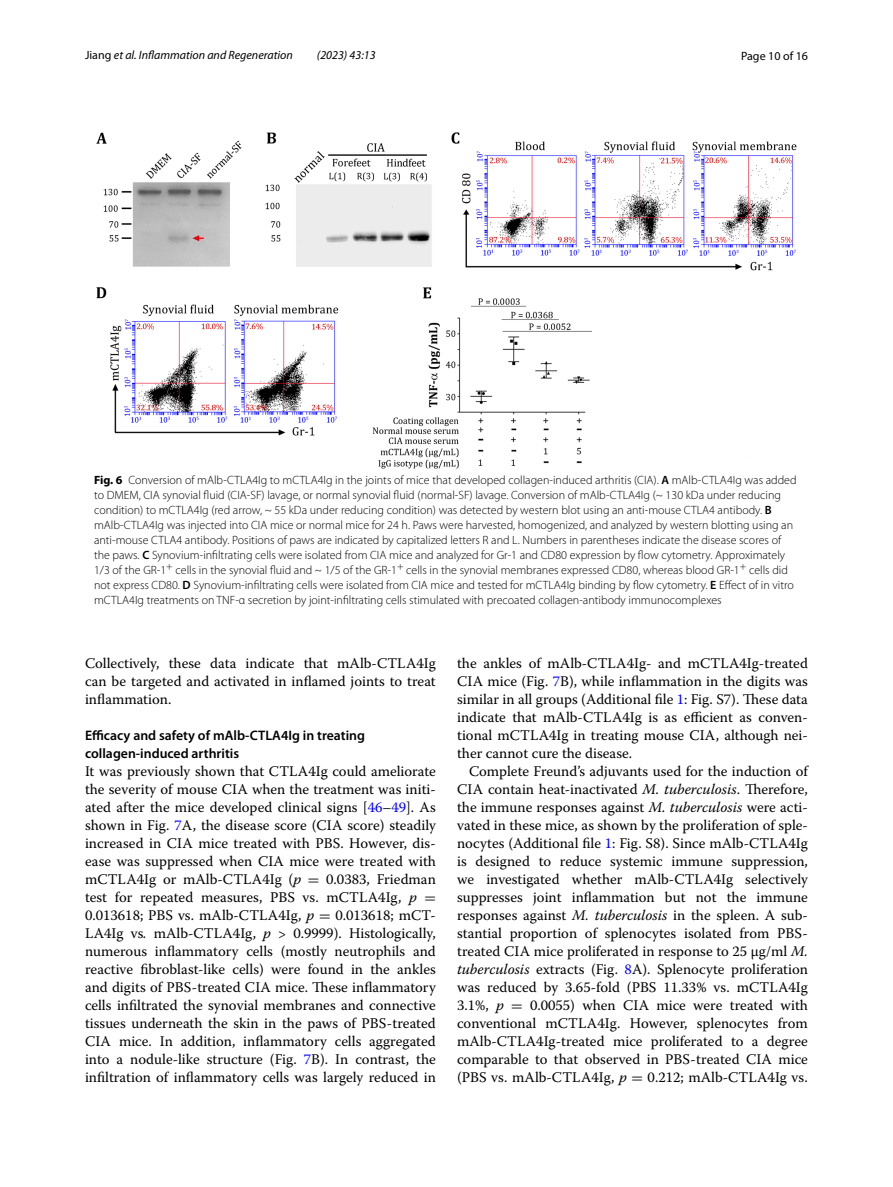
<style>
.page{position:relative;width:893px;height:1187px;background:#fff}
.page>*{position:absolute;margin:0;border:0;box-sizing:border-box;transform-origin:0 0}
.t1{font:14.7px/18px "Warnock Pro";color:#000;text-align:justify}
.t2{font:600 13.8px/18px "Myriad Pro";color:#000}
.t3{font:300 12px/15px "Myriad Pro";color:#000}
.t4{font:italic 12px "Myriad Pro";color:#000}
.t5{font:12px "Myriad Pro";color:#000}
.s1{font-style:normal}
.s2{font-weight:700}
.s3{font-weight:600}
.s4{color:#00f}
.s5{font-style:italic}
.s6{font-family:"MTSY"}
</style>
<div class="page">
<img style="left:96px;top:133px;width:701px;height:335px">
<p class="t4" style="left:85px;top:48px;width:209px"><span class="s1">Jiang</span> et al. Inflammation and Regeneration</p>
<p class="t4" style="left:317px;top:48px;width:60px">(2023) 43:13</p>
<p class="t5" style="left:741px;top:48px;width:68px">Page 10 of 16</p>
<p class="t3" style="left:94px;top:472px;width:704px"><span class="s2">Fig. 6</span> Conversion of mAlb-CTLA4Ig to mCTLA4Ig in the joints of mice that developed collagen-induced arthritis (CIA). <span class="s3">A</span> mAlb-CTLA4Ig was added to DMEM, CIA synovial fluid (CIA-SF) lavage, or normal synovial fluid (normal-SF) lavage. Conversion of mAlb-CTLA4Ig (~ 130 kDa under reducing condition) to mCTLA4Ig (red arrow, ~ 55 kDa under reducing condition) was detected by western blot using an anti-mouse CTLA4 antibody. <span class="s3">B </span>mAlb-CTLA4Ig was injected into CIA mice or normal mice for 24 h. Paws were harvested, homogenized, and analyzed by western blotting using an anti-mouse CTLA4 antibody. Positions of paws are indicated by capitalized letters R and L. Numbers in parentheses indicate the disease scores of the paws. <span class="s3">C</span> Synovium-infiltrating cells were isolated from CIA mice and analyzed for Gr-1 and CD80 expression by flow cytometry. Approximately 1/3 of the GR-1<sup>+</sup> cells in the synovial fluid and ~ 1/5 of the GR-1<sup>+</sup> cells in the synovial membranes expressed CD80, whereas blood GR-1<sup>+</sup> cells did not express CD80. <span class="s3">D</span> Synovium-infiltrating cells were isolated from CIA mice and tested for mCTLA4Ig binding by flow cytometry. <span class="s3">E</span> Effect of in vitro mCTLA4Ig treatments on TNF-α secretion by joint-infiltrating cells stimulated with precoated collagen-antibody immunocomplexes</p>
<p class="t1" style="left:85px;top:653px;width:352px">Collectively, these data indicate that mAlb-CTLA4Ig can be targeted and activated in inflamed joints to treat inflammation.</p>
<p class="t2" style="left:85px;top:725px;width:281px">Efficacy and safety of mAlb‑CTLA4Ig in treating collagen‑induced arthritis</p>
<p class="t1" style="left:85px;top:761px;width:352px">It was previously shown that CTLA4Ig could ameliorate the severity of mouse CIA when the treatment was initi&shy;ated after the mice developed clinical signs [<span class="s4">46</span>–<span class="s4">49</span>]. As shown in Fig. <span class="s4">7</span>A, the disease score (CIA score) steadily increased in CIA mice treated with PBS. However, dis&shy;ease was suppressed when CIA mice were treated with mCTLA4Ig or mAlb-CTLA4Ig (<span class="s5">p</span> <span class="s6">=</span> 0.0383, Friedman test for repeated measures, PBS vs. mCTLA4Ig, <span class="s5">p</span> <span class="s6">= </span>0.013618; PBS vs. mAlb-CTLA4Ig, <span class="s5">p</span> <span class="s6">=</span> 0.013618; mCT-LA4Ig vs<span class="s5">.</span> mAlb-CTLA4Ig, <span class="s5">p</span> &gt; 0.9999). Histologically, numerous inflammatory cells (mostly neutrophils and reactive fibroblast-like cells) were found in the ankles and digits of PBS-treated CIA mice. These inflammatory cells infiltrated the synovial membranes and connective tissues underneath the skin in the paws of PBS-treated CIA mice. In addition, inflammatory cells aggregated into a nodule-like structure (Fig. <span class="s4">7</span>B). In contrast, the infiltration of inflammatory cells was largely reduced in</p>
<p class="t1" style="left:457px;top:653px;width:352px">the ankles of mAlb-CTLA4Ig- and mCTLA4Ig-treated CIA mice (Fig. <span class="s4">7</span>B), while inflammation in the digits was similar in all groups (Additional file <span class="s4">1</span>: Fig. S7). These data indicate that mAlb-CTLA4Ig is as efficient as conven&shy;tional mCTLA4Ig in treating mouse CIA, although nei&shy;ther cannot cure the disease.</p>
<p class="t1" style="left:457px;top:761px;width:352px;text-indent:12px">Complete Freund’s adjuvants used for the induction of CIA contain heat-inactivated <span class="s5">M. tuberculosis</span>. Therefore, the immune responses against <span class="s5">M. tuberculosis</span> were acti&shy;vated in these mice, as shown by the proliferation of sple&shy;nocytes (Additional file <span class="s4">1</span>: Fig. S8). Since mAlb-CTLA4Ig is designed to reduce systemic immune suppression, we investigated whether mAlb-CTLA4Ig selectively suppresses joint inflammation but not the immune responses against <span class="s5">M. tuberculosis</span> in the spleen. A sub&shy;stantial proportion of splenocytes isolated from PBS&shy;treated CIA mice proliferated in response to 25 μg/ml <span class="s5">M. tuberculosis</span> extracts (Fig. <span class="s4">8</span>A). Splenocyte proliferation was reduced by 3.65-fold (PBS 11.33% vs. mCTLA4Ig 3.1%, <span class="s5">p</span> <span class="s6">=</span> 0.0055) when CIA mice were treated with conventional mCTLA4Ig. However, splenocytes from mAlb-CTLA4Ig-treated mice proliferated to a degree comparable to that observed in PBS-treated CIA mice (PBS vs. mAlb-CTLA4Ig, <span class="s5">p</span> <span class="s6">=</span> 0.212; mAlb-CTLA4Ig vs.</p>
</div>
